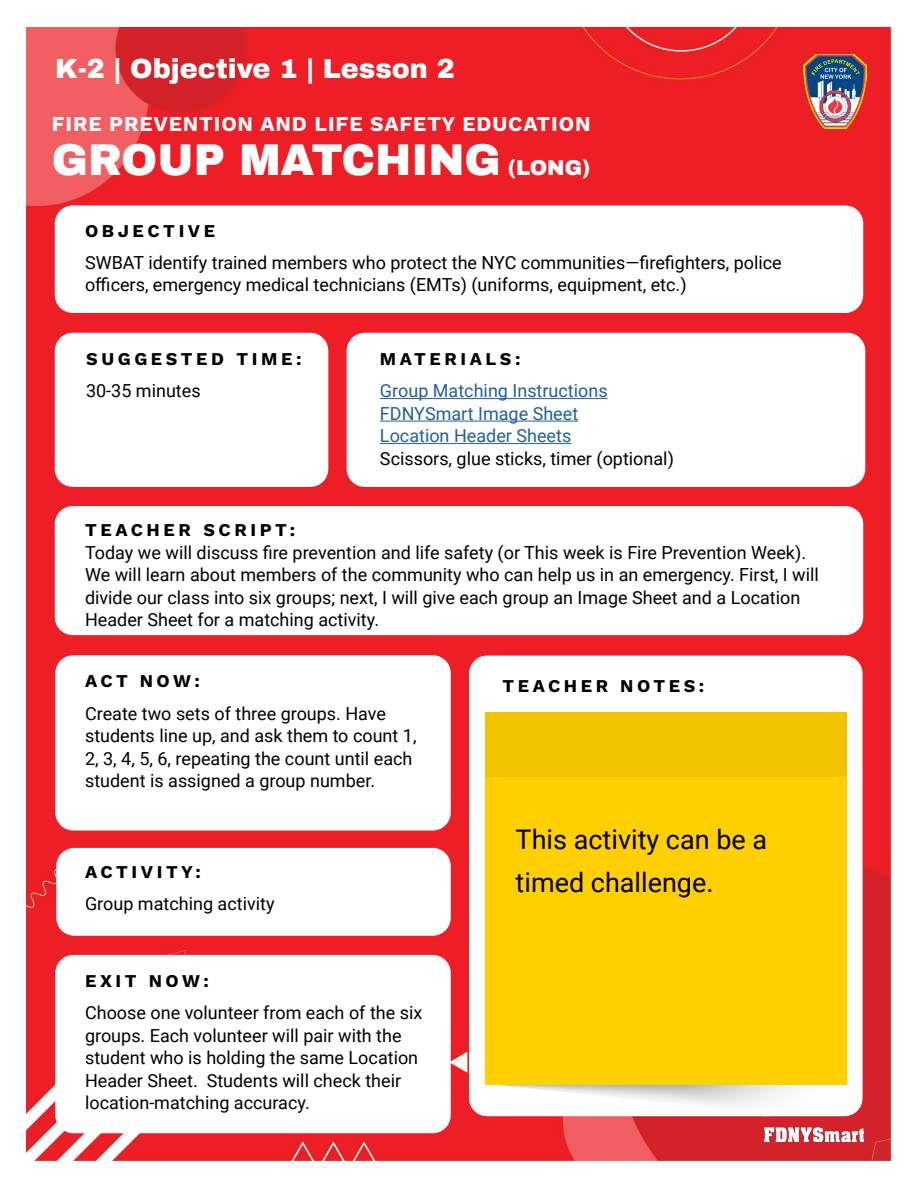
<style>
.page{position:relative;width:918px;height:1188px;background:#fff}
.page>*{position:absolute;margin:0;border:0;box-sizing:border-box;transform-origin:0 0}
.t1{font:900 43.5px "Archivo";color:#fff}
.t2{font:27px/43.5px "Roboto";color:#000}
.t3{font:900 27px "Archivo";color:#fff}
.t4{font:700 21px "Work Sans";letter-spacing:.04em;color:#fff}
.t5{font:18px/22.5px "Roboto";color:#000}
.t6{font:700 18px "Work Sans";letter-spacing:.2em;color:#000}
.t7{font:18px/22.5px "Roboto";color:#215e9e}
.s1{font-size:21px}
</style>
<div class="page">
<img style="left:25px;top:26px;width:867px;height:1138px">
<img style="left:765px;top:1128px;width:99px;height:14px">
<img style="left:804px;top:54px;width:63px;height:74px">
<div style="left:55px;top:205px;width:808px;height:108px;background:#fff;border-radius:18px"></div>
<div style="left:55px;top:506px;width:808px;height:129px;background:#fff;border-radius:18px"></div>
<div style="left:55px;top:655px;width:396px;height:176px;background:#fff;border-radius:18px"></div>
<div style="left:55px;top:955px;width:396px;height:178px;background:#fff;border-radius:18px"></div>
<div style="left:56px;top:848px;width:395px;height:88px;background:#fff;border-radius:18px"></div>
<div style="left:469px;top:656px;width:394px;height:460px;background:#fff;border-radius:18px"></div>
<div style="left:347px;top:333px;width:518px;height:154px;background:#fff;border-radius:18px"></div>
<div style="left:55px;top:333px;width:273px;height:154px;background:#fff;border-radius:18px"></div>
<hr style="left:380px;top:398px;width:228px;height:1px;background:#215e9e">
<hr style="left:380px;top:421px;width:198px;height:1px;background:#215e9e">
<hr style="left:380px;top:443px;width:191px;height:1px;background:#215e9e">
<svg style="left:498px;top:1085px;width:295px;height:21px"></svg>
<div style="left:485px;top:712px;width:362px;height:65px;background:#f2c400"></div>
<div style="left:485px;top:777px;width:362px;height:308px;background:#ffcf00"></div>
<h2 class="t3" style="left:55px;top:52px;width:401px">K-2 | Objective 1 | Lesson 2</h2>
<p class="t4" style="left:52px;top:112px;width:540px">FIRE PREVENTION AND LIFE SAFETY EDUCATION</p>
<h1 class="t1" style="left:52px;top:133px;width:540px">GROUP MATCHING <span class="s1">(LONG)</span></h1>
<p class="t6" style="left:85px;top:220px;width:132px">OBJECTIVE</p>
<p class="t5" style="left:85px;top:250px;width:698px">SWBAT identify trained members who protect the NYC communities—firefighters, police officers, emergency medical technicians (EMTs) (uniforms, equipment, etc.)</p>
<p class="t6" style="left:86px;top:348px;width:217px">SUGGESTED TIME:</p>
<p class="t6" style="left:380px;top:348px;width:142px">MATERIALS:</p>
<p class="t5" style="left:86px;top:379px;width:116px">30-35 minutes</p>
<p class="t7" style="left:380px;top:379px;width:229px">Group Matching Instructions<br>FDNYSmart Image Sheet<br>Location Header Sheets</p>
<p class="t5" style="left:380px;top:446px;width:295px">Scissors, glue sticks, timer (optional)</p>
<p class="t6" style="left:85px;top:519px;width:212px">TEACHER SCRIPT:</p>
<p class="t5" style="left:85px;top:540px;width:735px">Today we will discuss fire prevention and life safety (or This week is Fire Prevention Week).<br>We will learn about members of the community who can help us in an emergency. First, I will divide our class into six groups; next, I will give each group an Image Sheet and a Location Header Sheet for a matching activity.</p>
<p class="t6" style="left:85px;top:671px;width:116px">ACT NOW:</p>
<p class="t5" style="left:85px;top:701px;width:333px">Create two sets of three groups. Have students line up, and ask them to count 1, 2, 3, 4, 5, 6, repeating the count until each student is assigned a group number.</p>
<p class="t6" style="left:85px;top:861px;width:117px">ACTIVITY:</p>
<p class="t5" style="left:85px;top:892px;width:191px">Group matching activity</p>
<p class="t6" style="left:85px;top:970px;width:125px">EXIT NOW:</p>
<p class="t5" style="left:85px;top:1001px;width:339px">Choose one volunteer from each of the six groups. Each volunteer will pair with the student who is holding the same Location Header Sheet. Students will check their location-matching accuracy.</p>
<p class="t6" style="left:502px;top:675px;width:203px">TEACHER NOTES:</p>
<h2 class="t2" style="left:516px;top:817px;width:253px">This activity can be a timed challenge.</h2>
</div>
